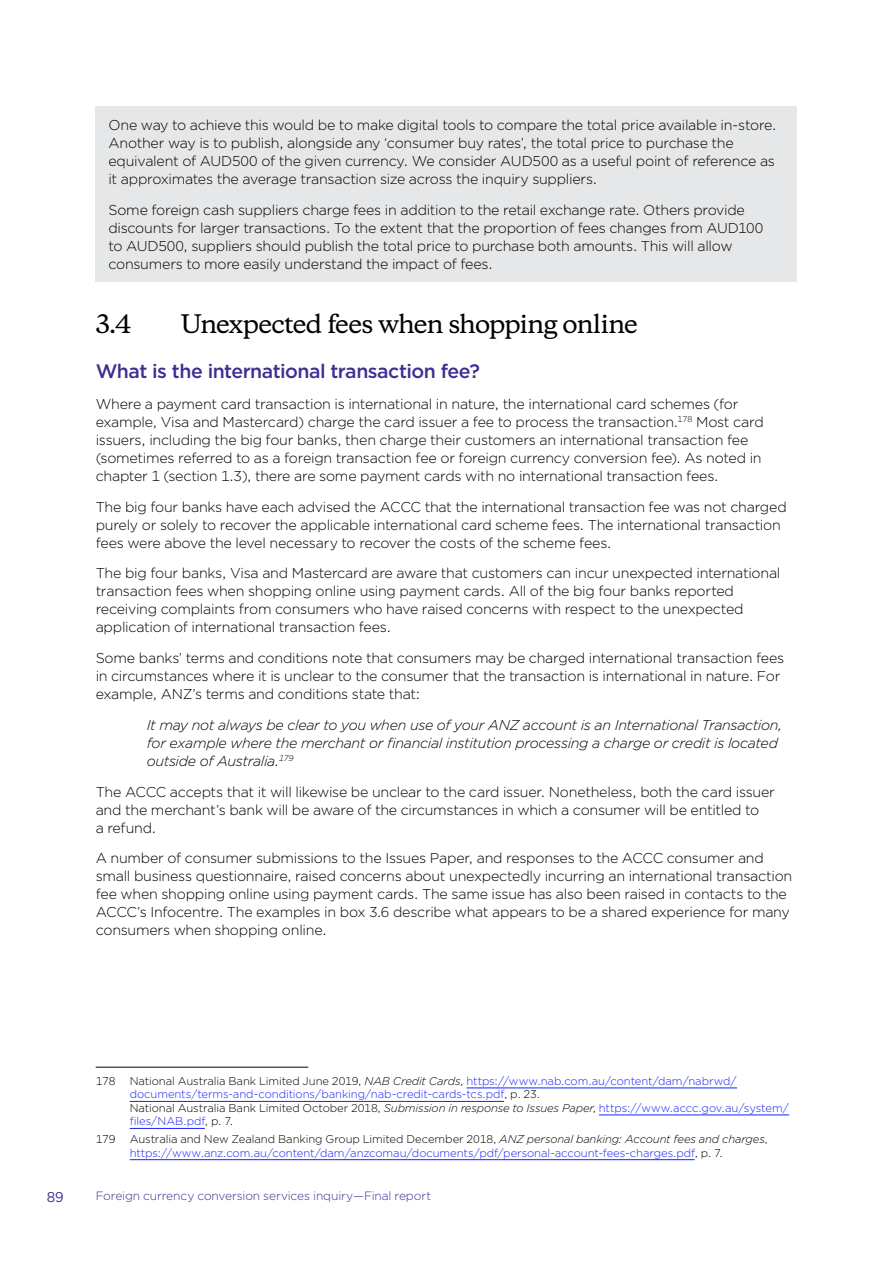
<style>
.page{position:relative;width:893px;height:1263px;background:#fff}
.page>*{position:absolute;margin:0;border:0;box-sizing:border-box;transform-origin:0 0}
.t1{font:500 24px "Copernicus";letter-spacing:-.04em;color:#000}
._02_Heading_3{font:500 19.5px "Gotham";letter-spacing:-.025em;color:#3b3092}
._01_Body_text{font:300 14.25px/18px "Gotham";letter-spacing:-.02em;color:#000}
.t2{font:italic 300 14.25px/18px "Gotham";letter-spacing:-.025em;color:#000}
.t3{font:14.25px "Gotham";color:#3b3092}
.t4{font:300 12px "Gotham";letter-spacing:-.01em;color:#3b3092}
._01_Footnote{font:300 11.25px/13.5px "Gotham";letter-spacing:-.005em;color:#1922fb}
._01_Footnote-2{font:300 11.25px/13.5px "Gotham";letter-spacing:-.01em;color:#000}
.s1{color:#000}
.s2{font-style:italic;color:#000}
.s3{font-style:italic}
.s4{color:#1922fb}
</style>
<div class="page">
<div style="left:96px;top:106px;width:701px;height:176px;background:#e6e7e8"></div>
<hr style="left:96px;top:1067px;width:212px;height:1px;background:#000">
<hr style="left:466px;top:1088px;width:271px;height:1px;background:#1922fb">
<hr style="left:130px;top:1101px;width:374px;height:1px;background:#1922fb">
<hr style="left:599px;top:1115px;width:190px;height:1px;background:#1922fb">
<hr style="left:130px;top:1128px;width:75px;height:1px;background:#1922fb">
<hr style="left:130px;top:1159px;width:565px;height:1px;background:#1922fb">
<p class="_01_Body_text" style="left:108px;top:116px;width:670px">One way to achieve this would be to make digital tools to compare the total price available in-store.<br>Another way is to publish, alongside any ‘consumer buy rates’, the total price to purchase the equivalent of AUD500 of the given currency. We consider AUD500 as a useful point of reference as it approximates the average transaction size across the inquiry suppliers.</p>
<p class="_01_Body_text" style="left:108px;top:201px;width:656px">Some foreign cash suppliers charge fees in addition to the retail exchange rate. Others provide discounts for larger transactions. To the extent that the proportion of fees changes from AUD100 to AUD500, suppliers should publish the total price to purchase both amounts. This will allow consumers to more easily understand the impact of fees.</p>
<p class="t1" style="left:96px;top:303px;width:37px">3.4</p>
<p class="t1" style="left:181px;top:303px;width:459px">Unexpected fees when shopping online</p>
<h2 class="_02_Heading_3" style="left:96px;top:358px;width:386px">What is the international transaction fee?</h2>
<p class="_01_Body_text" style="left:96px;top:394px;width:670px">Where a payment card transaction is international in nature, the international card schemes (for example, Visa and Mastercard) charge the card issuer a fee to process the transaction.<sup>178</sup> Most card issuers, including the big four banks, then charge their customers an international transaction fee (sometimes referred to as a foreign transaction fee or foreign currency conversion fee). As noted in chapter 1 (section 1.3), there are some payment cards with no international transaction fees.</p>
<p class="_01_Body_text" style="left:96px;top:497px;width:693px">The big four banks have each advised the ACCC that the international transaction fee was not charged purely or solely to recover the applicable international card scheme fees. The international transaction fees were above the level necessary to recover the costs of the scheme fees.</p>
<p class="_01_Body_text" style="left:96px;top:564px;width:686px">The big four banks, Visa and Mastercard are aware that customers can incur unexpected international transaction fees when shopping online using payment cards. All of the big four banks reported receiving complaints from consumers who have raised concerns with respect to the unexpected application of international transaction fees.</p>
<p class="_01_Body_text" style="left:96px;top:649px;width:690px">Some banks’ terms and conditions note that consumers may be charged international transaction fees in circumstances where it is unclear to the consumer that the transaction is international in nature. For example, ANZ’s terms and conditions state that:</p>
<p class="t2" style="left:147px;top:715px;width:638px">It may not always be clear to you when use of your ANZ account is an International Transaction, for example where the merchant or financial institution processing a charge or credit is located outside of Australia.<sup>179</sup></p>
<p class="_01_Body_text" style="left:96px;top:782px;width:681px">The ACCC accepts that it will likewise be unclear to the card issuer. Nonetheless, both the card issuer and the merchant’s bank will be aware of the circumstances in which a consumer will be entitled to<br>a refund.</p>
<p class="_01_Body_text" style="left:96px;top:849px;width:698px">A number of consumer submissions to the Issues Paper, and responses to the ACCC consumer and small business questionnaire, raised concerns about unexpectedly incurring an international transaction fee when shopping online using payment cards. The same issue has also been raised in contacts to the ACCC’s Infocentre. The examples in box 3.6 describe what appears to be a shared experience for many consumers when shopping online.</p>
<p class="_01_Footnote-2" style="left:96px;top:1074px;width:21px">178</p>
<p class="_01_Footnote" style="left:130px;top:1074px;width:609px"><span class="s1">National Australia Bank Limited June 2019,</span> <span class="s2">NAB Credit Cards</span><span class="s1">,</span> https://www.nab.com.au/content/dam/nabrwd/ documents/terms-and-conditions/banking/nab-credit-cards-tcs.pdf<span class="s1">, p. 23.</span></p>
<p class="_01_Footnote-2" style="left:130px;top:1101px;width:661px">National Australia Bank Limited October 2018, <span class="s3">Submission in response to Issues Paper</span>, <span class="s4">https://www.accc.gov.au/system/ files/NAB.pdf</span>, p. 7.</p>
<p class="_01_Footnote-2" style="left:96px;top:1132px;width:21px">179</p>
<p class="_01_Footnote" style="left:130px;top:1132px;width:640px"><span class="s1">Australia and New Zealand Banking Group Limited December 2018,</span> <span class="s2">ANZ personal banking: Account fees and charges</span><span class="s1">, </span>https://www.anz.com.au/content/dam/anzcomau/documents/pdf/personal-account-fees-charges.pdf<span class="s1">, p. 7.</span></p>
<p class="t3" style="left:47px;top:1188px;width:18px">89</p>
<p class="t4" style="left:96px;top:1188px;width:337px">Foreign currency conversion services inquiry—Final report</p>
</div>
